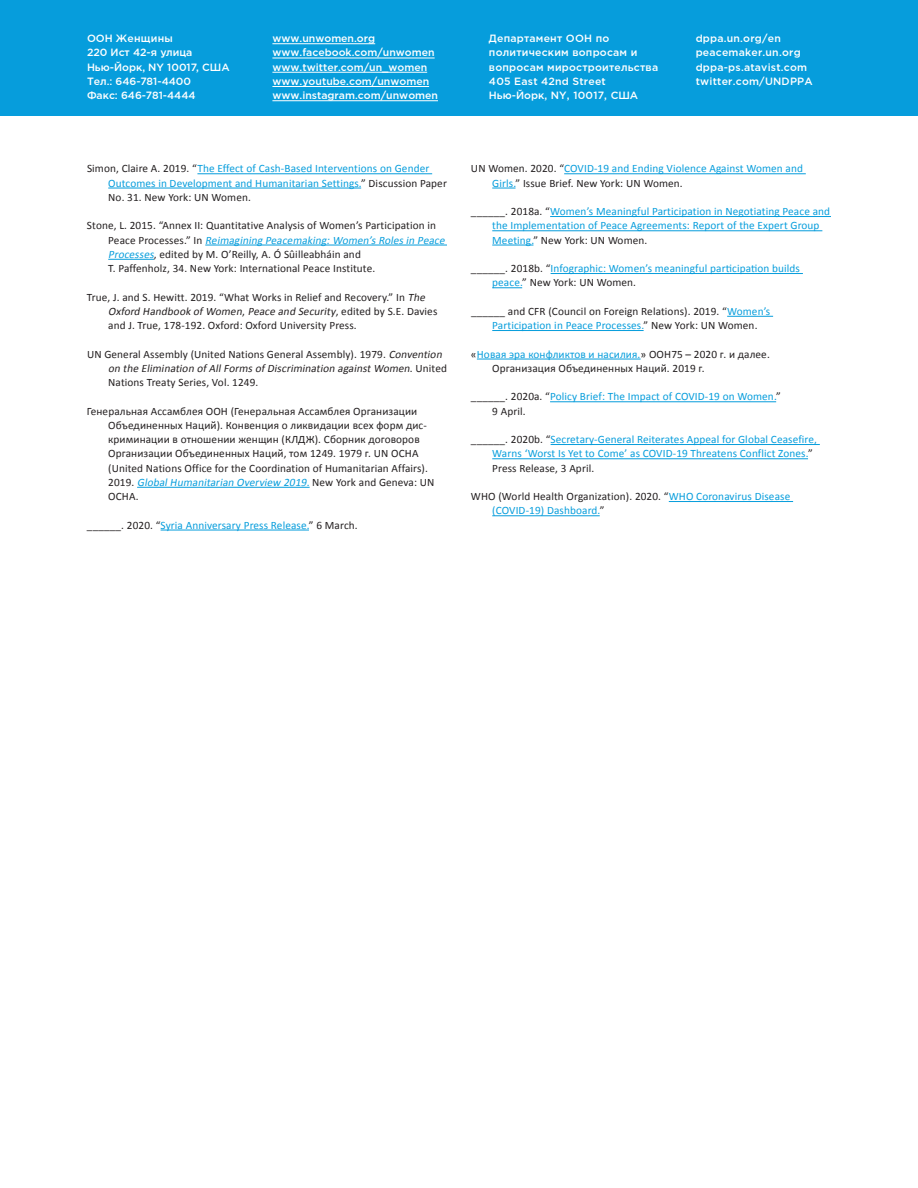
<style>
.page{position:relative;width:918px;height:1188px;background:#fff}
.page>*{position:absolute;margin:0;border:0;box-sizing:border-box;transform-origin:0 0}
.t1{font:11.25px/14.2px "Calibri";letter-spacing:.01em;color:#231f20}
.t2{font:11.25px/14.2px "Calibri";letter-spacing:.01em;color:#069ddc}
.t3{font:500 10.5px/14.2px "Gotham Pro";color:#fff}
.t4{font:500 10.5px/14.2px "Gotham Pro";letter-spacing:.02em;color:#fff}
.s1{color:#231f20}
.s2{font-style:italic;color:#069ddc}
.s3{font-style:italic}
.s4{color:#069ddc}
</style>
<div class="page">
<div style="left:0;top:0;width:918px;height:115px;background:#069ddc"></div>
<hr style="left:197px;top:174px;width:235px;height:1px;background:#069ddc">
<hr style="left:108px;top:188px;width:253px;height:1px;background:#069ddc">
<hr style="left:205px;top:245px;width:242px;height:1px;background:#069ddc">
<hr style="left:108px;top:259px;width:46px;height:1px;background:#069ddc">
<hr style="left:137px;top:487px;width:173px;height:1px;background:#069ddc">
<hr style="left:161px;top:530px;width:148px;height:1px;background:#069ddc">
<hr style="left:564px;top:174px;width:242px;height:1px;background:#069ddc">
<svg style="left:492px;top:188px;width:24px;height:1px"></svg>
<hr style="left:550px;top:216px;width:281px;height:1px;background:#069ddc">
<hr style="left:492px;top:231px;width:330px;height:1px;background:#069ddc">
<hr style="left:492px;top:245px;width:41px;height:1px;background:#069ddc">
<hr style="left:551px;top:273px;width:252px;height:1px;background:#069ddc">
<hr style="left:492px;top:288px;width:30px;height:1px;background:#069ddc">
<hr style="left:727px;top:316px;width:46px;height:1px;background:#069ddc">
<hr style="left:492px;top:330px;width:152px;height:1px;background:#069ddc">
<hr style="left:477px;top:359px;width:164px;height:1px;background:#069ddc">
<hr style="left:550px;top:402px;width:226px;height:1px;background:#069ddc">
<hr style="left:551px;top:444px;width:269px;height:1px;background:#069ddc">
<hr style="left:492px;top:459px;width:316px;height:1px;background:#069ddc">
<hr style="left:669px;top:501px;width:124px;height:1px;background:#069ddc">
<hr style="left:492px;top:516px;width:108px;height:1px;background:#069ddc">
<hr style="left:272px;top:43px;width:103px;height:1px;background:#fff">
<hr style="left:272px;top:58px;width:163px;height:1px;background:#fff">
<hr style="left:272px;top:72px;width:155px;height:1px;background:#fff">
<hr style="left:272px;top:86px;width:157px;height:1px;background:#fff">
<hr style="left:272px;top:100px;width:166px;height:1px;background:#fff">
<p class="t3" style="left:87px;top:31px;width:10px">ООН</p>
<p class="t3" style="left:87px;top:31px;width:125px;text-indent:29px">Женщины<br>220 И ст 42-я улица<br>Н ью-Йорк, NY 10017, США<br>Тел.: 646-781-4400<br>Факс: 646-781-4444</p>
<p class="t3" style="left:272px;top:31px;width:167px">www.unwomen.org www.facebook.com/unwomen www.twitter.com/un_women www.youtube.com/unwomen www.instagram.com/unwomen</p>
<p class="t4" style="left:489px;top:31px;width:171px;text-indent:107px">по политическим вопросам и вопросам миростроительства<br>405 East 42nd Street<br>Н ью-Йорк, NY, 10017, США</p>
<p class="t4" style="left:696px;top:31px;width:119px">dppa.un.org/en peacemaker.un.org dppa-ps.atavist.com twitter.com/UNDPPA</p>
<p class="t3" style="left:489px;top:31px;width:87px">Департамент ООН</p>
<p class="t2" style="left:108px;top:161px;width:340px;text-indent:-21px"><span class="s1">Simon, Claire A. 2019. “</span>The Effect of Cash-Based Interventions on Gender<br>Outcomes in Development and Humanitarian Settings.<span class="s1">” Discussion Paper<br>No. 31. New York: UN Women.</span></p>
<p class="t1" style="left:108px;top:218px;width:340px;text-indent:-21px">Stone, L. 2015. “Annex II: Quantitative Analysis of Women’s Participation in<br>P e a c e P ro c e s s e s .” I n <span class="s2">Reimagining Peacemaking:Women’s Roles in Peace Processes</span>, edited by M. O’Reilly, A. Ó Sûilleabháin and<br>T. Paffenholz, 34. New York: International Peace Institute.</p>
<p class="t1" style="left:108px;top:290px;width:331px;text-indent:-21px">True, J. and S. Hewitt. 2019. “What Works in Relief and Recovery.” In <span class="s3">The<br>Oxford Handbook ofWomen</span>, <span class="s3">Peace and Security</span>, e d i t e d by S . E . D a v i e s and J. True, 178-192. Oxford: Oxford University Press.</p>
<p class="t1" style="left:108px;top:347px;width:340px;text-indent:-21px">UN General Assembly (United Nations General Assembly). 1979. <span class="s3">Convention on the Elimination ofAllForms ofDiscrimination againstWomen</span>. U n i t e d<br>Nations Treaty Series, Vol. 1249.</p>
<p class="t1" style="left:108px;top:404px;width:328px;text-indent:-21px">Генеральная Ассамблея ООН (Генеральная Ассамблея Организации Объединенных Наций). Конвенция о ликвидации всех форм дис&shy;криминации в отношении женщин (КЛДЖ). Сборник договоров Организации Объединенных Наций, том 1249. 1979 г. UN OCHA (United Nations Office for the Coordination of Humanitarian Affairs).<br>2 0 1 9 . <span class="s2">GlobalHumanitarian Overview 2019</span><span class="s4">.</span> N ew Yo r k a n d G e n eva : U N OCHA.</p>
<p class="t2" style="left:87px;top:518px;width:272px"><span class="s1">______. 2020. “</span>Syria Anniversary Press Release.<span class="s1">” 6 March.</span></p>
<p class="t2" style="left:492px;top:161px;width:312px;text-indent:-21px"><span class="s1">UN Women. 2020. “</span>COVID-19 and Ending Violence Against Women and<br>Girls.<span class="s1">” Issue Brief. New York: UN Women.</span></p>
<p class="t2" style="left:492px;top:204px;width:339px;text-indent:-21px"><span class="s1">______. 2018a. “</span>Women’s Meaningful Participation in Negotiating Peace and the Implementation of Peace Agreements: Report of the Expert Group<br>Meeting.<span class="s1">” New York: UN Women.</span></p>
<p class="t2" style="left:492px;top:261px;width:309px;text-indent:-21px"><span class="s1">______. 2018b. “</span>Infographic: Women’s meaningful participation builds peace.<span class="s1">” New York: UN Women.</span></p>
<p class="t1" style="left:492px;top:304px;width:280px;text-indent:-21px">______ and CFR (Council on Foreign Relations). 2019. “<span class="s4">Women’s<br>Participation in Peace Processes.</span>” New York: UN Women.</p>
<p class="t1" style="left:492px;top:347px;width:279px;text-indent:-21px">«<span class="s4">Новая эра конфликтов и насилия.</span>» ООН75 – 2020 г. и далее.<br>Организация Объединенных Наций. 2019 г.</p>
<p class="t2" style="left:492px;top:389px;width:290px;text-indent:-21px"><span class="s1">______. 2020a. “</span>Policy Brief: The Impact of COVID-19 on Women.<span class="s1">”<br>9 April.</span></p>
<p class="t2" style="left:492px;top:432px;width:326px;text-indent:-21px"><span class="s1">______. 2020b. “</span>Secretary-General Reiterates Appeal for Global Ceasefire,<br>Warns ‘Worst Is Yet to Come’ as COVID-19 Threatens Conflict Zones.<span class="s1">”<br>Press Release, 3 April.</span></p>
<p class="t2" style="left:492px;top:489px;width:300px;text-indent:-21px"><span class="s1">WHO (World Health Organization). 2020. “</span>WHO Coronavirus Disease (COVID-19) Dashboard.<span class="s1">”</span></p>
</div>
